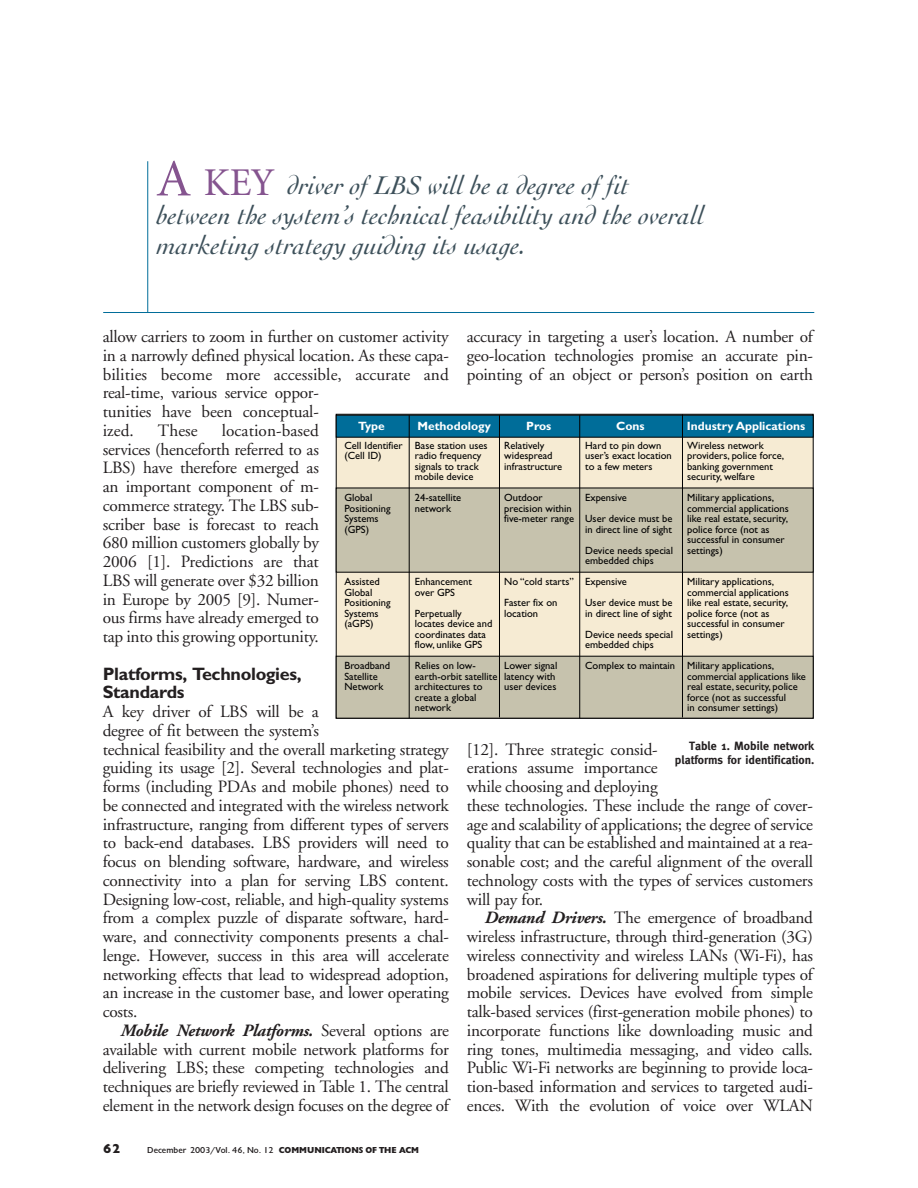
<style>
.page{position:relative;width:918px;height:1188px;background:#fff}
.page>*{position:absolute;margin:0;border:0;box-sizing:border-box;transform-origin:0 0}
.t1{font:italic 27px/30px "Cochin";color:#3d505a}
.t2{font:700 18px/18.8px "Gill Sans";letter-spacing:-.015em;color:#231f20}
.t3{font:17.25px/18.8px "Adobe Garamond";letter-spacing:-.015em;color:#231f20;text-align:justify}
.t4{font:900 13.5px "Gill";color:#231f20}
.t5{font:700 12px/13.5px "Meta";color:#231f20;text-align:right}
.t6{font:700 12px "Gill Sans";color:#fff}
.t7{font:10.5px/10.5px "Gill Sans";color:#000}
.t8{font:9px "Gill";color:#231f20}
.s1{font-family:"Minion";font-style:normal;font-size:52.5px;color:#85548f}
.s2{font-family:"Minion";font-style:normal;font-size:39.3px;color:#85548f}
.s3{font-weight:700;font-style:italic}
.s4{font-weight:900}
</style>
<div class="page">
<hr style="left:103px;top:312px;width:711px;height:1px;background:#006d99">
<div style="left:336px;top:414px;width:478px;height:305px;background:#f6ebd3;border:1px solid #000"></div>
<div style="left:336px;top:415px;width:478px;height:23px;background:#006d99;border:1px solid #000"></div>
<div style="left:336px;top:488px;width:478px;height:85px;background:#c6c2ad"></div>
<div style="left:336px;top:656px;width:478px;height:63px;background:#c6c2ad;border:1px solid #000"></div>
<hr style="left:409px;top:415px;width:1px;height:303px;background:#000">
<hr style="left:579px;top:415px;width:1px;height:303px;background:#000">
<hr style="left:499px;top:415px;width:1px;height:302px;background:#000">
<hr style="left:682px;top:414px;width:1px;height:303px;background:#000">
<hr style="left:147px;top:161px;width:1px;height:151px;background:#006d99">
<h1 class="t1" style="left:157px;top:172px;width:549px"><span class="s1">A</span> <span class="s2">KEY</span> driver of LBS will be a degree of fit between the system’s technical feasibility and the overall marketing strategy guiding its usage.</h1>
<p class="t3" style="left:103px;top:329px;width:348px;text-align:left">allow carriers to zoom in further on customer activity in a narrowly defined physical location. As these capa&shy;bilities become more accessible, accurate and real-time, various service oppor-<br>tunities have been conceptual-<br>ized.</p>
<p class="t3" style="left:467px;top:329px;width:348px">accuracy in targeting a user’s location. A number of geo-location technologies promise an accurate pin&shy;pointing of an object or person’s position on earth</p>
<p class="t6" style="left:616px;top:422px;width:30px">Cons</p>
<p class="t7" style="left:585px;top:441px;width:88px">Hard to pin down user’s exact location to a few meters</p>
<p class="t7" style="left:585px;top:489px;width:89px;line-height:21px">Expensive<br>User device must be</p>
<p class="t7" style="left:585px;top:520px;width:89px;line-height:21px">in direct line of sight<br>Device needs special</p>
<p class="t7" style="left:585px;top:552px;width:89px;line-height:21px">embedded chips<br>Expensive<br>User device must be</p>
<p class="t7" style="left:585px;top:604px;width:89px;line-height:21px">in direct line of sight<br>Device needs special</p>
<p class="t7" style="left:585px;top:636px;width:91px;line-height:21px">embedded chips<br>Complex to maintain</p>
<p class="t6" style="left:687px;top:422px;width:120px">Industry Applications</p>
<p class="t7" style="left:687px;top:441px;width:99px">Wireless network providers, police force, banking government security, welfare</p>
<p class="t7" style="left:687px;top:494px;width:103px">Military applications, commercial applications like real estate, security, police force (not as successful in consumer settings)</p>
<p class="t7" style="left:687px;top:578px;width:103px">Military applications, commercial applications like real estate, security, police force (not as successful in consumer settings)</p>
<p class="t7" style="left:687px;top:662px;width:120px">Military applications, commercial applications like real estate, security, police force (not as successful<br>in consumer settings)</p>
<p class="t5" style="left:675px;top:740px;width:141px">Table 1. Mobile network platforms for identification.</p>
<p class="t6" style="left:358px;top:422px;width:28px">Type</p>
<p class="t6" style="left:417px;top:422px;width:75px">Methodology</p>
<p class="t7" style="left:344px;top:441px;width:60px">Cell Identifier (Cell ID)</p>
<p class="t7" style="left:344px;top:494px;width:48px">Global<br>Positioning<br>Systems (GPS)</p>
<p class="t6" style="left:526px;top:422px;width:27px">Pros</p>
<p class="t7" style="left:504px;top:441px;width:60px">Relatively widespread infrastructure</p>
<p class="t7" style="left:504px;top:494px;width:71px">Outdoor precision within five-meter range</p>
<p class="t3" style="left:103px;top:422px;width:218px;text-indent:119px">location-based services (henceforth referred to as LBS) have therefore emerged as an important component of m&shy;commerce strategy. The LBS sub&shy;scriber base is forecast to reach 680 million customers globally by 2006 [1]. Predictions are that LBS will generate over $32 billion in Europe by 2005 [9]. Numer&shy;ous firms have already emerged to tap into this growing opportunity.</p>
<p class="t2" style="left:103px;top:666px;width:201px">Platforms, Technologies,<br>Standards</p>
<p class="t3" style="left:103px;top:704px;width:348px;text-align:left">A key driver of LBS will be a<br>degree of fit between the system’s<br>technical feasibility and the overall marketing strategy guiding its usage [2]. Several technologies and plat&shy;forms (including PDAs and mobile phones) need to be connected and integrated with the wireless network infrastructure, ranging from different types of servers to back-end databases. LBS providers will need to focus on blending software, hardware, and wireless connectivity into a plan for serving LBS content.<br>Designing low-cost, reliable, and high-quality systems from a complex puzzle of disparate software, hard&shy;ware, and connectivity components presents a chal&shy;lenge. However, success in this area will accelerate networking effects that lead to widespread adoption, an increase in the customer base, and lower operating costs.</p>
<p class="t3" style="left:103px;top:1023px;width:348px;text-indent:18px"><span class="s3">Mobile Network Platforms.</span> Several options are available with current mobile network platforms for delivering LBS; these competing technologies and techniques are briefly reviewed in Table 1. The central element in the network design focuses on the degree of</p>
<p class="t3" style="left:158px;top:422px;width:41px">These</p>
<p class="t7" style="left:415px;top:441px;width:74px">Base station uses radio frequency signals to track mobile device</p>
<p class="t7" style="left:415px;top:494px;width:48px">24-satellite network</p>
<p class="t7" style="left:504px;top:573px;width:71px;line-height:21px">No “cold starts”<br>Faster fix on</p>
<p class="t7" style="left:504px;top:609px;width:36px">location</p>
<p class="t7" style="left:344px;top:578px;width:48px">Assisted<br>Global<br>Positioning<br>Systems (aGPS)</p>
<p class="t7" style="left:344px;top:662px;width:47px">Broadband<br>Satellite<br>Network</p>
<p class="t7" style="left:415px;top:578px;width:58px">Enhancement over GPS</p>
<p class="t7" style="left:415px;top:609px;width:79px">Perpetually locates device and coordinates data flow, unlike GPS</p>
<p class="t7" style="left:415px;top:662px;width:84px">Relies on low&shy;earth-orbit satellite architectures to create a global network</p>
<p class="t7" style="left:504px;top:662px;width:55px">Lower signal latency with user devices</p>
<p class="t3" style="left:467px;top:741px;width:348px;text-align:left">[12]. Three strategic consid-<br>erations assume importance<br>while choosing and deploying<br>these technologies. These include the range of cover&shy;age and scalability of applications; the degree of service quality that can be established and maintained at a rea&shy;sonable cost; and the careful alignment of the overall technology costs with the types of services customers will pay for.</p>
<p class="t3" style="left:467px;top:910px;width:348px;text-indent:18px"><span class="s3">Demand Drivers.</span> The emergence of broadband wireless infrastructure, through third-generation (3G) wireless connectivity and wireless LANs (Wi-Fi), has broadened aspirations for delivering multiple types of mobile services. Devices have evolved from simple talk-based services (first-generation mobile phones) to incorporate functions like downloading music and ring tones, multimedia messaging, and video calls.<br>Public Wi-Fi networks are beginning to provide loca&shy;tion-based information and services to targeted audi&shy;ences. With the evolution of voice over WLAN</p>
<p class="t4" style="left:103px;top:1144px;width:19px">62</p>
<p class="t8" style="left:147px;top:1147px;width:273px">December 2003/Vol. 46, No. 12 <span class="s4">COMMUNICATIONS OF THE ACM</span></p>
</div>
